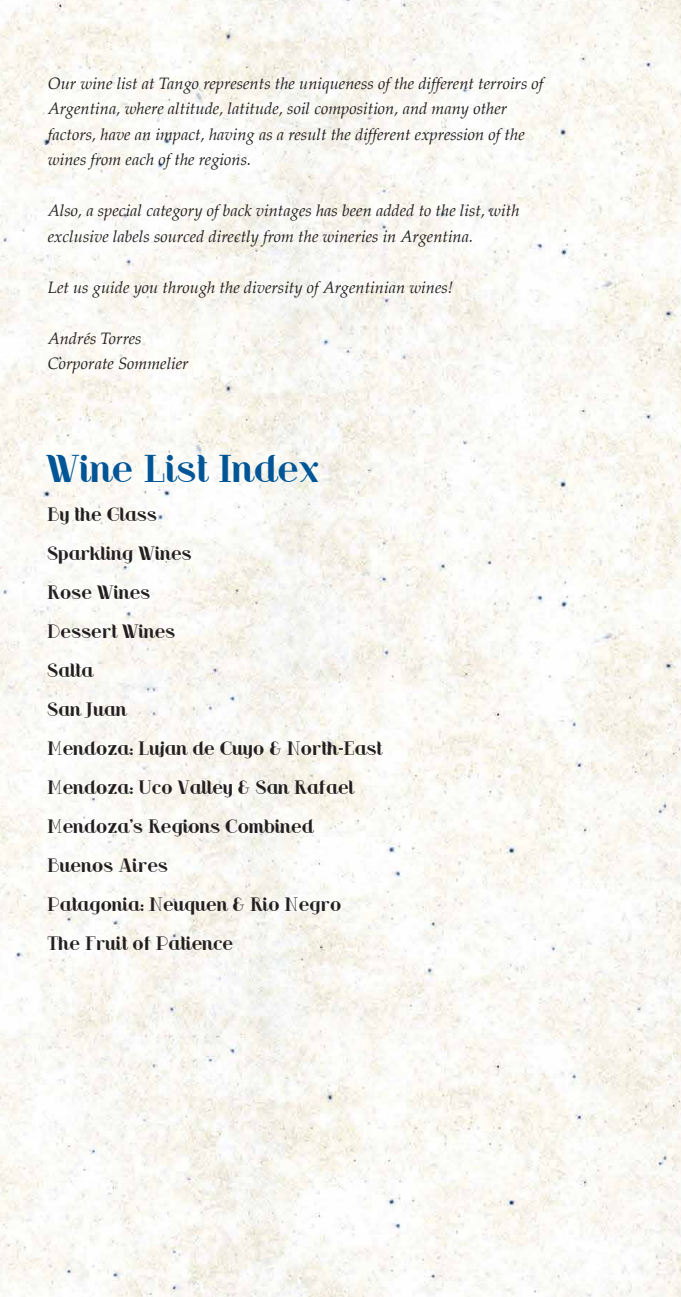
<style>
.page{position:relative;width:681px;height:1297px;background:#fff}
.page>*{position:absolute;margin:0;border:0;box-sizing:border-box;transform-origin:0 0}
.t1{font:36px "Riot Squad";letter-spacing:.05em;color:#005596}
.t2{font:18px/39px "Riot Squad";letter-spacing:.05em;color:#231f20}
.t3{font:italic 16.5px/25.5px "Palatino";color:#231f20}
</style>
<div class="page">
<img style="left:0;top:0;width:680px;height:1297px">
<p class="t3" style="left:48px;top:70px;width:497px">Our wine list at Tango represents the uniqueness of the different terroirs of Argentina, where altitude, latitude, soil composition, and many other factors, have an impact, having as a result the different expression of the wines from each of the regions.</p>
<p class="t3" style="left:48px;top:197px;width:473px">Also, a special category of back vintages has been added to the list, with exclusive labels sourced directly from the wineries in Argentina.</p>
<p class="t3" style="left:48px;top:274px;width:407px">Let us guide you through the diversity of Argentinian wines!</p>
<p class="t3" style="left:48px;top:325px;width:142px">Andrés Torres<br>Corporate Sommelier</p>
<h1 class="t1" style="left:48px;top:448px;width:272px">Wine List Index</h1>
<p class="t2" style="left:48px;top:495px;width:336px">By the Glass<br>Sparkling Wines<br>Rose Wines<br>Dessert Wines<br>Salta<br>San Juan<br>Mendoza: Lujan de Cuyo &amp; North-East<br>Mendoza: Uco Valley &amp; San Rafael<br>Mendoza’s Regions Combined<br>Buenos Aires<br>Patagonia: Neuquen &amp; Rio Negro<br>The Fruit of Patience</p>
</div>
